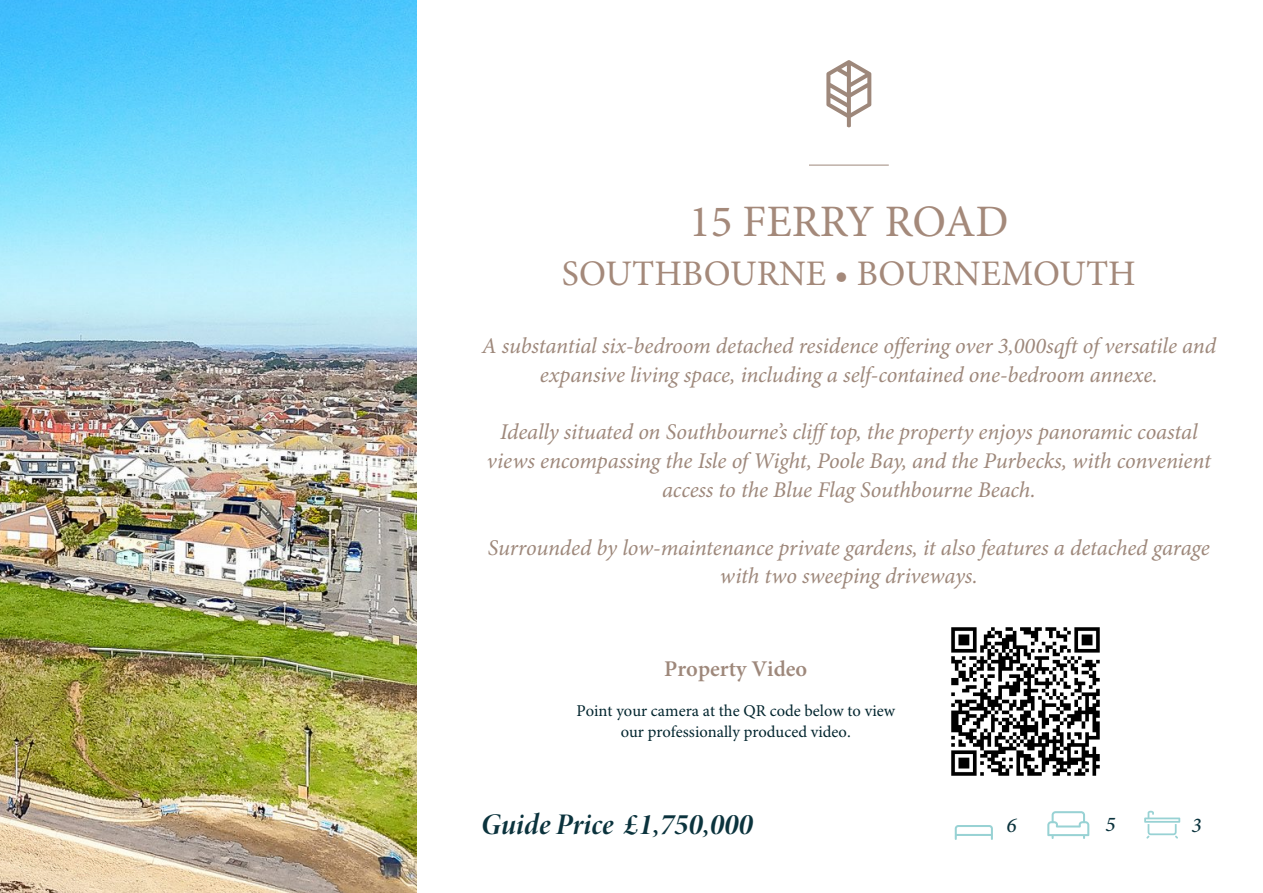
<style>
.page{position:relative;width:1263px;height:893px;background:#fff}
.page>*{position:absolute;margin:0;border:0;box-sizing:border-box;transform-origin:0 0}
.t1{font:45px "Minion Pro";color:#a4897a}
.t2{font:36px "Minion Pro";color:#a4897a}
.t3{font:30px "Minion Pro Bold It Disp";color:#0b333d}
.t4{font:italic 22.5px/28.8px "Minion Pro";letter-spacing:-.01em;color:#9e887b;text-align:center}
.t5{font:600 22.5px "Minion Pro";color:#9e887b}
.t6{font:italic 500 21px "Minion Pro";color:#0b333d}
.t7{font:16.5px/21.1px "Minion Pro";color:#02252e;text-align:center}
</style>
<div class="page">
<img style="left:0;top:0;width:417px;height:893px">
<hr style="left:809px;top:165px;width:80px;height:1px;background:#9e887b">
<svg style="left:826px;top:60px;width:45px;height:67px"></svg>
<svg style="left:1144px;top:811px;width:36px;height:28px"></svg>
<svg style="left:1047px;top:811px;width:42px;height:28px"></svg>
<svg style="left:955px;top:825px;width:38px;height:15px"></svg>
<hr style="left:956px;top:834px;width:36px;height:2px;background:#98d2d4">
<img style="left:951px;top:627px;width:149px;height:149px">
<h1 class="t1" style="left:689px;top:203px;width:321px">15 FERRY ROAD</h1>
<h2 class="t2" style="left:562px;top:259px;width:575px">SOUTHBOURNE • BOURNEMOUTH</h2>
<p class="t4" style="left:482px;top:333px;width:736px">A substantial six-bedroom detached residence offering over 3,000sqft of versatile and expansive living space, including a self-contained one-bedroom annexe.</p>
<p class="t4" style="left:487px;top:420px;width:726px">Ideally situated on Southbourne’s cliff top, the property enjoys panoramic coastal views encompassing the Isle of Wight, Poole Bay, and the Purbecks, with convenient access to the Blue Flag Southbourne Beach.</p>
<p class="t4" style="left:488px;top:535px;width:723px">Surrounded by low-maintenance private gardens, it also features a detached garage with two sweeping driveways.</p>
<p class="t5" style="left:664px;top:660px;width:144px">Property Video</p>
<p class="t7" style="left:576px;top:701px;width:320px">Point your camera at the QR code below to view our professionally produced video.</p>
<h3 class="t3" style="left:481px;top:812px;width:273px">Guide Price £1,750,000</h3>
<p class="t6" style="left:1006px;top:817px;width:12px">6</p>
<p class="t6" style="left:1105px;top:816px;width:12px">5</p>
<p class="t6" style="left:1191px;top:816px;width:12px">3</p>
</div>
